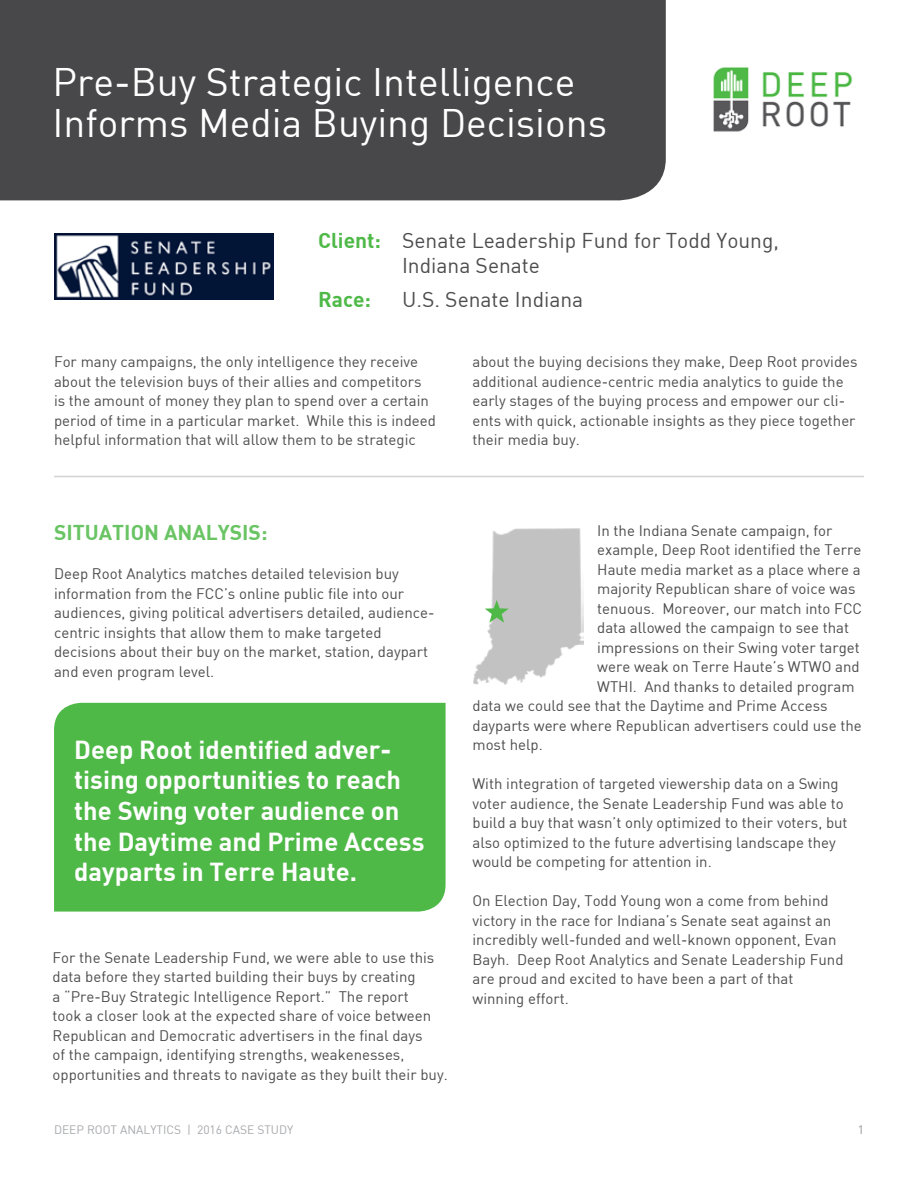
<style>
.page{position:relative;width:918px;height:1188px;background:#fff}
.page>*{position:absolute;margin:0;border:0;box-sizing:border-box;transform-origin:0 0}
.t1{font:39px/40.8px "DIN";color:#fff}
.t2{font:700 25.5px/30.6px "DIN";color:#fff}
.t3{font:21px/25.5px "DIN";color:#4d4d4f}
.t4{font:700 21px "DIN";color:#69c463}
.t5{font:700 21px "DIN";color:#4fb948}
.t6{font:15px/19.5px "DIN";color:#4d4d4f}
.t7{font:12px "DIN";color:#a7a9ac}
.t8{font:12px "DIN";color:#939598}
.s1{font-weight:700;color:#4fb948}
</style>
<div class="page">
<div style="left:0;top:0;width:666px;height:200px;background:#48484a"></div>
<img style="left:713px;top:67px;width:140px;height:65px">
<div style="left:54px;top:703px;width:392px;height:209px;background:#4fb948"></div>
<hr style="left:54px;top:476px;width:810px;height:1px;background:#d1d3d4">
<img style="left:54px;top:233px;width:220px;height:67px">
<img style="left:473px;top:528px;width:111px;height:157px">
<svg style="left:485px;top:600px;width:24px;height:23px"></svg>
<h1 class="t1" style="left:53px;top:61px;width:556px">Pre-Buy Strategic Intelligence<br>Informs Media Buying Decisions</h1>
<h3 class="t3" style="left:402px;top:227px;width:378px;text-indent:-84px"><span class="s1">Client:</span> Senate Leadership Fund for Todd Young,<br>Indiana Senate</h3>
<h3 class="t5" style="left:318px;top:286px;width:55px">Race:</h3>
<h3 class="t3" style="left:402px;top:287px;width:183px">U.S. Senate Indiana</h3>
<p class="t6" style="left:54px;top:352px;width:383px">For many campaigns, the only intelligence they receive about the television buys of their allies and competitors is the amount of money they plan to spend over a certain period of time in a particular market. While this is indeed helpful information that will allow them to be strategic</p>
<p class="t6" style="left:472px;top:352px;width:387px">about the buying decisions they make, Deep Root provides additional audience-centric media analytics to guide the early stages of the buying process and empower our cli&shy;ents with quick, actionable insights as they piece together their media buy.</p>
<h3 class="t4" style="left:54px;top:519px;width:215px">SITUATION ANALYSIS:</h3>
<p class="t6" style="left:54px;top:564px;width:382px">Deep Root Analytics matches detailed television buy information from the FCC’s online public file into our audiences, giving political advertisers detailed, audience&shy;centric insights that allow them to make targeted decisions about their buy on the market, station, daypart and even program level.</p>
<h2 class="t2" style="left:74px;top:733px;width:352px">Deep Root identified adver&shy;tising opportunities to reach the Swing voter audience on the Daytime and Prime Access dayparts in Terre Haute.</h2>
<p class="t6" style="left:53px;top:947px;width:397px">For the Senate Leadership Fund, we were able to use this data before they started building their buys by creating<br>a “Pre-Buy Strategic Intelligence Report.” The report<br>took a closer look at the expected share of voice between Republican and Democratic advertisers in the final days<br>of the campaign, identifying strengths, weakenesses, opportunities and threats to navigate as they built their buy.</p>
<p class="t6" style="left:597px;top:521px;width:237px">In the Indiana Senate campaign, for</p>
<p class="t6" style="left:597px;top:540px;width:266px">example, Deep Root identified the Terre</p>
<p class="t6" style="left:597px;top:560px;width:265px">Haute media market as a place where a</p>
<p class="t6" style="left:597px;top:579px;width:260px">majority Republican share of voice was</p>
<p class="t6" style="left:597px;top:599px;width:266px">tenuous. Moreover, our match into FCC</p>
<p class="t6" style="left:597px;top:618px;width:253px">data allowed the campaign to see that</p>
<p class="t6" style="left:597px;top:638px;width:264px">impressions on their Swing voter target</p>
<p class="t6" style="left:597px;top:657px;width:264px">were weak on Terre Haute’s WTWO and</p>
<p class="t6" style="left:597px;top:677px;width:259px">WTHI. And thanks to detailed program</p>
<p class="t6" style="left:473px;top:696px;width:357px">data we could see that the Daytime and Prime Access</p>
<p class="t6" style="left:473px;top:716px;width:391px">dayparts were where Republican advertisers could use the</p>
<p class="t6" style="left:473px;top:735px;width:72px">most help.</p>
<p class="t6" style="left:473px;top:774px;width:377px">With integration of targeted viewership data on a Swing voter audience, the Senate Leadership Fund was able to build a buy that wasn’t only optimized to their voters, but also optimized to the future advertising landscape they would be competing for attention in.</p>
<p class="t6" style="left:473px;top:891px;width:373px">On Election Day, Todd Young won a come from behind victory in the race for Indiana’s Senate seat against an incredibly well-funded and well-known opponent, Evan Bayh. Deep Root Analytics and Senate Leadership Fund are proud and excited to have been a part of that winning effort.</p>
<p class="t7" style="left:54px;top:1122px;width:241px">DEEP ROOT ANALYTICS | 2016 CASE STUDY</p>
<p class="t8" style="left:858px;top:1122px;width:8px">1</p>
</div>
